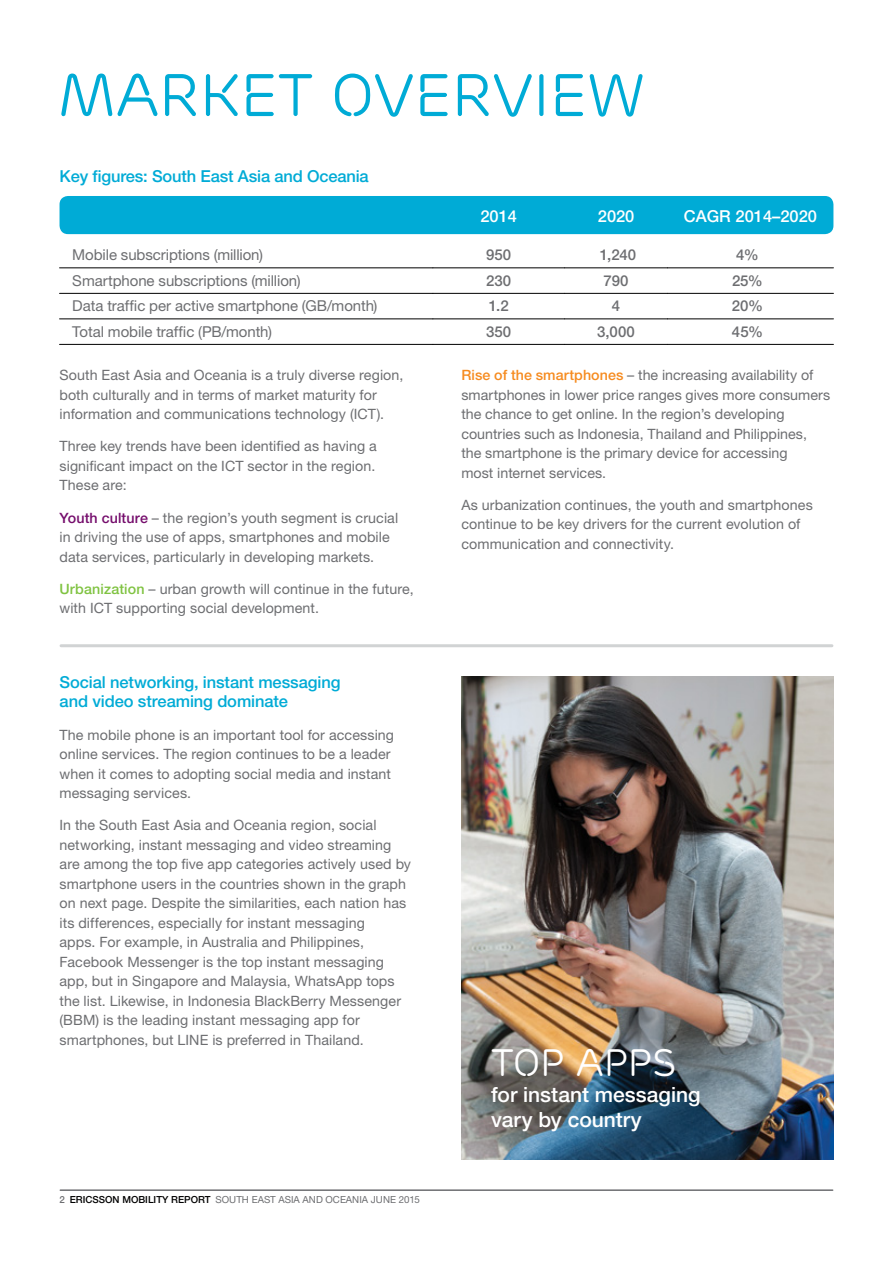
<style>
.page{position:relative;width:893px;height:1263px;background:#fff}
.page>*{position:absolute;margin:0;border:0;box-sizing:border-box;transform-origin:0 0}
.t1{font:60px "Ericsson Capital";letter-spacing:-.005em;color:#00abd6}
.t2{font:38.25px "Ericsson Capital";letter-spacing:-.01em;color:#fff}
.t3{font:500 21px/25.2px "Ericsson Sans";color:#fff}
.t4{font:500 16.5px/19.5px "Ericsson Sans";letter-spacing:-.01em;color:#00abd6}
.t5{font:500 16.5px "Ericsson Sans";color:#fff}
.t6{font:15px "Ericsson Sans";letter-spacing:-.005em;color:#6d6e71}
.t7{font:500 15px "Ericsson Sans";color:#6d6e71}
.t8{font:14.25px/19.5px "Ericsson Sans";letter-spacing:.005em;color:#6d6e71}
.t9{font:9.75px "Ericsson Sans";color:#6d6e71}
.s1{font-weight:500;color:#750d6c}
.s2{font-weight:500;color:#80c342}
.s3{font-weight:500}
.s4{font-weight:500;color:#000}
.s5{font-weight:500;color:#f68b1f}
</style>
<div class="page">
<hr style="left:60px;top:1189px;width:773px;height:2px;background:#6d6e71">
<img style="left:461px;top:676px;width:372px;height:484px">
<div style="left:60px;top:196px;width:773px;height:38px;background:#00abd6;border-radius:9px"></div>
<hr style="left:60px;top:267px;width:373px;height:1px;background:#000">
<hr style="left:433px;top:267px;width:132px;height:1px;background:#000">
<hr style="left:565px;top:267px;width:102px;height:1px;background:#000">
<hr style="left:667px;top:267px;width:166px;height:1px;background:#000">
<hr style="left:60px;top:293px;width:373px;height:1px;background:#000">
<hr style="left:433px;top:293px;width:132px;height:1px;background:#000">
<hr style="left:565px;top:293px;width:102px;height:1px;background:#000">
<hr style="left:667px;top:293px;width:166px;height:1px;background:#000">
<hr style="left:60px;top:318px;width:373px;height:1px;background:#000">
<hr style="left:60px;top:344px;width:373px;height:1px;background:#000">
<hr style="left:433px;top:318px;width:132px;height:1px;background:#000">
<hr style="left:565px;top:318px;width:102px;height:1px;background:#000">
<hr style="left:433px;top:344px;width:132px;height:1px;background:#000">
<hr style="left:565px;top:344px;width:102px;height:1px;background:#000">
<hr style="left:667px;top:318px;width:166px;height:1px;background:#000">
<hr style="left:667px;top:344px;width:166px;height:1px;background:#000">
<hr style="left:61px;top:644px;width:771px;height:3px;background:#d1d3d4">
<h1 class="t1" style="left:57px;top:60px;width:589px">MARKET OVERVIEW</h1>
<p class="t4" style="left:60px;top:166px;width:311px">Key figures: South East Asia and Oceania</p>
<p class="t5" style="left:480px;top:207px;width:38px">2014</p>
<p class="t5" style="left:598px;top:207px;width:38px">2020</p>
<p class="t5" style="left:684px;top:207px;width:135px">CAGR 2014–2020</p>
<p class="t6" style="left:72px;top:247px;width:192px">Mobile subscriptions (million)</p>
<p class="t7" style="left:486px;top:247px;width:27px">950</p>
<p class="t7" style="left:600px;top:247px;width:38px">1,240</p>
<p class="t7" style="left:736px;top:247px;width:24px">4%</p>
<p class="t6" style="left:72px;top:272px;width:230px">Smartphone subscriptions (million)</p>
<p class="t7" style="left:486px;top:272px;width:27px">230</p>
<p class="t7" style="left:604px;top:272px;width:26px">790</p>
<p class="t7" style="left:732px;top:272px;width:32px">25%</p>
<p class="t6" style="left:72px;top:298px;width:307px">Data traffic per active smartphone (GB/month)</p>
<p class="t7" style="left:489px;top:298px;width:22px">1.2</p>
<p class="t7" style="left:612px;top:298px;width:10px">4</p>
<p class="t7" style="left:732px;top:298px;width:33px">20%</p>
<p class="t6" style="left:72px;top:323px;width:201px">Total mobile traffic (PB/month)</p>
<p class="t7" style="left:486px;top:323px;width:27px">350</p>
<p class="t7" style="left:597px;top:323px;width:39px">3,000</p>
<p class="t7" style="left:732px;top:323px;width:33px">45%</p>
<p class="t8" style="left:60px;top:365px;width:345px">South East Asia and Oceania is a truly diverse region, both culturally and in terms of market maturity for information and communications technology (ICT).</p>
<p class="t8" style="left:60px;top:437px;width:319px;text-align:justify">Three key trends have been identified as having a significant impact on the ICT sector in the region.<br>These are:</p>
<p class="t8" style="left:60px;top:508px;width:340px"><span class="s1">Youth culture</span> – the region’s youth segment is crucial in driving the use of apps, smartphones and mobile data services, particularly in developing markets.</p>
<p class="t8" style="left:60px;top:579px;width:356px"><span class="s2">Urbanization</span> – urban growth will continue in the future, with ICT supporting social development.</p>
<p class="t4" style="left:60px;top:672px;width:282px">Social networking, instant messaging and video streaming dominate</p>
<p class="t8" style="left:60px;top:725px;width:336px">The mobile phone is an important tool for accessing online services. The region continues to be a leader when it comes to adopting social media and instant messaging services.</p>
<p class="t8" style="left:60px;top:816px;width:353px">In the South East Asia and Oceania region, social networking, instant messaging and video streaming are among the top five app categories actively used by smartphone users in the countries shown in the graph on next page. Despite the similarities, each nation has its differences, especially for instant messaging<br>apps. For example, in Australia and Philippines, Facebook Messenger is the top instant messaging app, but in Singapore and Malaysia, WhatsApp tops the list. Likewise, in Indonesia BlackBerry Messenger (BBM) is the leading instant messaging app for smartphones, but LINE is preferred in Thailand.</p>
<p class="t9" style="left:60px;top:1194px;width:362px"><span class="s3">2</span> <span class="s4">ERICSSON MOBILITY REPORT</span> SOUTH EAST ASIA AND OCEANIA JUNE 2015</p>
<p class="t8" style="left:461px;top:365px;width:370px"><span class="s5">Rise of the smartphones</span> – the increasing availability of smartphones in lower price ranges gives more consumers the chance to get online. In the region’s developing countries such as Indonesia, Thailand and Philippines, the smartphone is the primary device for accessing<br>most internet services.</p>
<p class="t8" style="left:461px;top:495px;width:353px">As urbanization continues, the youth and smartphones continue to be key drivers for the current evolution of communication and connectivity.</p>
<h2 class="t2" style="left:491px;top:1041px;width:187px">TOP APPS</h2>
<h3 class="t3" style="left:491px;top:1081px;width:211px">for instant messaging vary by country</h3>
</div>
